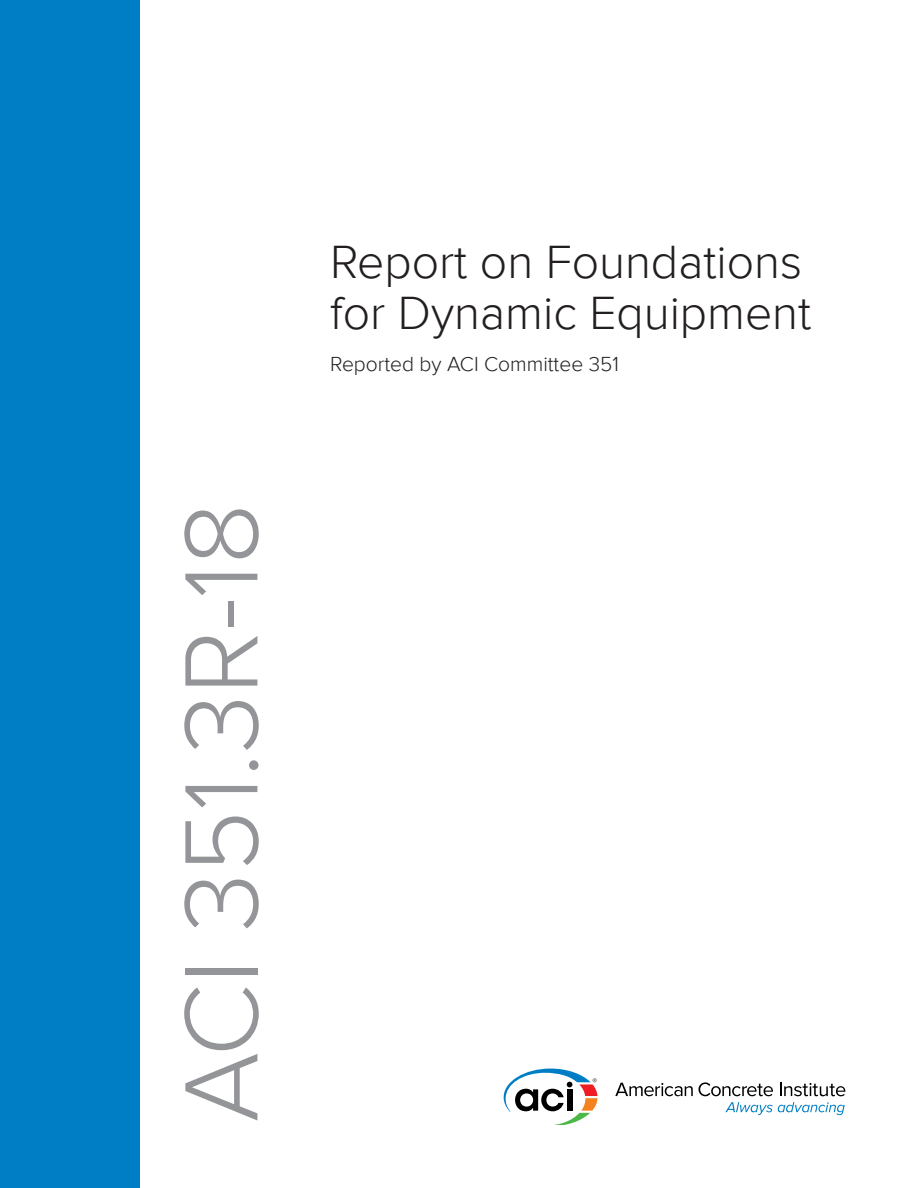
<style>
.page{position:relative;width:918px;height:1188px;background:#fff}
.page>*{position:absolute;margin:0;border:0;box-sizing:border-box;transform-origin:0 0}
.t1{font:300 108px "Proxima Nova";color:#939598}
.ARTICLE_TITLE{font:300 48px/51px "Proxima Nova";color:#231f20}
.t2{font:300 21px "Proxima Nova";color:#231f20}
</style>
<div class="page">
<div style="left:0;top:0;width:140px;height:1188px;background:#007ec5"></div>
<svg style="left:725px;top:1102px;width:120px;height:13px"></svg>
<svg style="left:615px;top:1082px;width:158px;height:14px"></svg>
<svg style="left:780px;top:1083px;width:65px;height:13px"></svg>
<svg style="left:504px;top:1069px;width:94px;height:55px"></svg>
<p class="t1" style="left:159px;top:1122px;width:621px;rotate:-90deg">ACI 351.3R-18</p>
<p class="ARTICLE_TITLE" style="left:330px;top:237px;width:483px">Report on Foundations for Dynamic Equipment</p>
<p class="t2" style="left:330px;top:352px;width:290px">Reported by ACI Committee 351</p>
</div>
